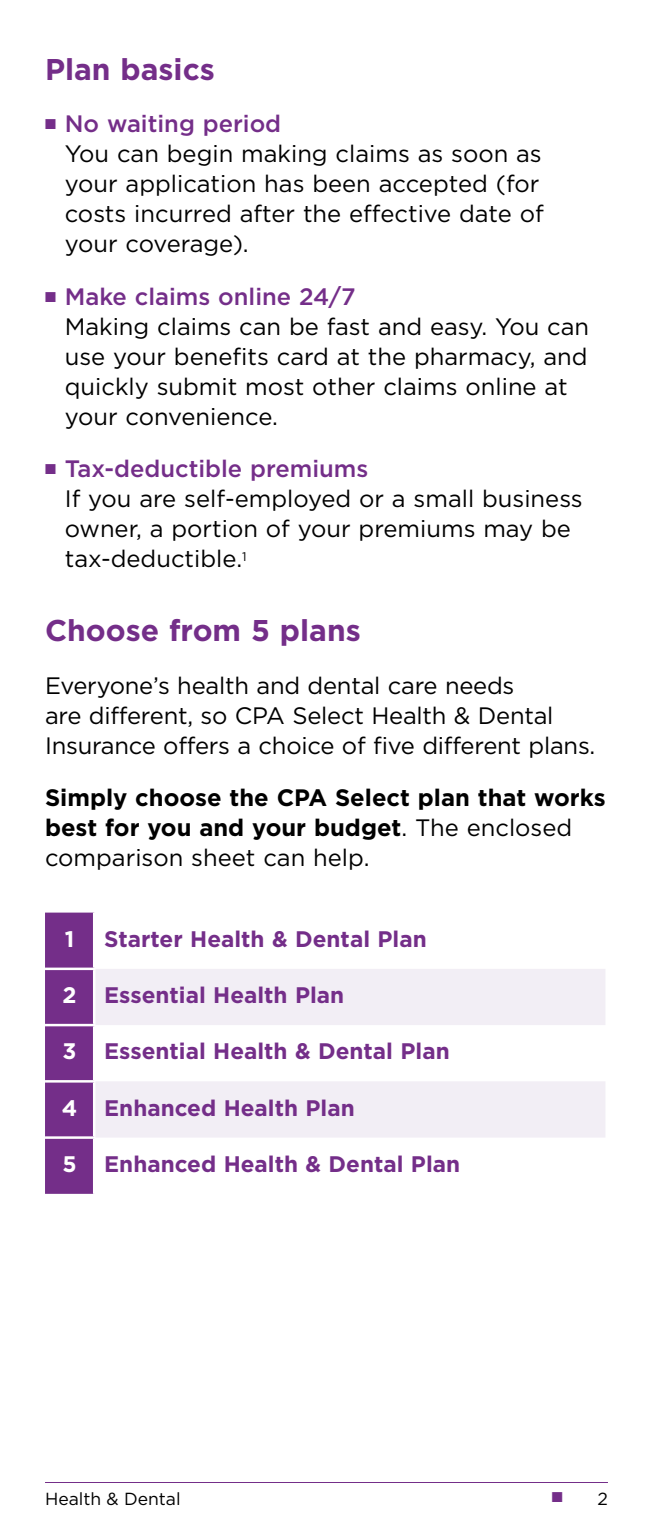
<style>
.page{position:relative;width:653px;height:1530px;background:#fff}
.page>*{position:absolute;margin:0;border:0;box-sizing:border-box;transform-origin:0 0}
._3_Subhead{font:700 30px "Gotham";color:#742e89}
._2_Text_Last_Para{font:23.75px/30px "Gotham";color:#000}
._2_Text_Last_Para-2{font:700 23.75px/30px "Gotham";color:#000}
._3_Subhead-level_2{font:700 22.5px "Gotham";color:#742e89}
._3_Subhead-level_2-2{font:700 22.5px "Gotham";color:#fff}
.t1{font:17.5px "Gotham";color:#000}
.s1{color:#742e89}
.s2{font-weight:500;color:#742e89}
.s3{font-weight:400}
</style>
<div class="page">
<hr style="left:45px;top:1482px;width:563px;height:1px;background:#742e89">
<div style="left:45px;top:913px;width:48px;height:281px;background:#742e89"></div>
<svg style="left:95px;top:969px;width:510px;height:169px;fill:#f2eef5"></svg>
<hr style="left:45px;top:968px;width:50px;height:2px;background:#fff">
<hr style="left:45px;top:1024px;width:50px;height:2px;background:#fff">
<hr style="left:45px;top:1080px;width:50px;height:3px;background:#fff">
<hr style="left:45px;top:1136px;width:50px;height:3px;background:#fff">
<p class="_3_Subhead" style="left:45px;top:52px;width:171px">Plan basics</p>
<p class="_2_Text_Last_Para" style="left:65px;top:108px;width:480px;text-indent:-20px"><span class="s1">■</span> <span class="s2">No waiting period<br></span>You can begin making claims as soon as your application has been accepted (for costs incurred after the effective date of your coverage).</p>
<p class="_2_Text_Last_Para" style="left:65px;top:281px;width:526px;text-indent:-20px"><span class="s1">■</span> <span class="s2">Make claims online 24/7<br></span>Making claims can be fast and easy. You can use your benefits card at the pharmacy, and quickly submit most other claims online at your convenience.</p>
<p class="_2_Text_Last_Para" style="left:65px;top:453px;width:519px;text-indent:-20px"><span class="s1">■</span> <span class="s2">Tax-deductible premiums<br></span>If you are self-employed or a small business owner, a portion of your premiums may be tax-deductible.<sup>1</sup></p>
<p class="_3_Subhead" style="left:45px;top:613px;width:317px">Choose from 5 plans</p>
<p class="_2_Text_Last_Para" style="left:45px;top:670px;width:552px">Everyone’s health and dental care needs<br>are different, so CPA Select Health &amp; Dental<br>Insurance offers a choice of five different plans.</p>
<p class="_2_Text_Last_Para-2" style="left:45px;top:782px;width:562px">Simply choose the CPA Select plan that works best for you and your budget<span class="s3">. The enclosed comparison sheet can help.</span></p>
<p class="_3_Subhead-level_2-2" style="left:65px;top:926px;width:11px">1</p>
<p class="_3_Subhead-level_2" style="left:104px;top:926px;width:324px">Starter Health &amp; Dental Plan</p>
<p class="_3_Subhead-level_2-2" style="left:63px;top:982px;width:16px">2</p>
<p class="_3_Subhead-level_2" style="left:104px;top:982px;width:241px">Essential Health Plan</p>
<p class="_3_Subhead-level_2-2" style="left:63px;top:1038px;width:15px">3</p>
<p class="_3_Subhead-level_2" style="left:104px;top:1038px;width:347px">Essential Health &amp; Dental Plan</p>
<p class="_3_Subhead-level_2-2" style="left:62px;top:1095px;width:17px">4</p>
<p class="_3_Subhead-level_2" style="left:104px;top:1095px;width:252px">Enhanced Health Plan</p>
<p class="_3_Subhead-level_2-2" style="left:62px;top:1151px;width:16px">5</p>
<p class="_3_Subhead-level_2" style="left:104px;top:1151px;width:357px">Enhanced Health &amp; Dental Plan</p>
<p class="t1" style="left:45px;top:1489px;width:137px">Health &amp; Dental</p>
<p class="t1" style="left:552px;top:1489px;width:57px"><sup>■</sup> 2</p>
</div>
